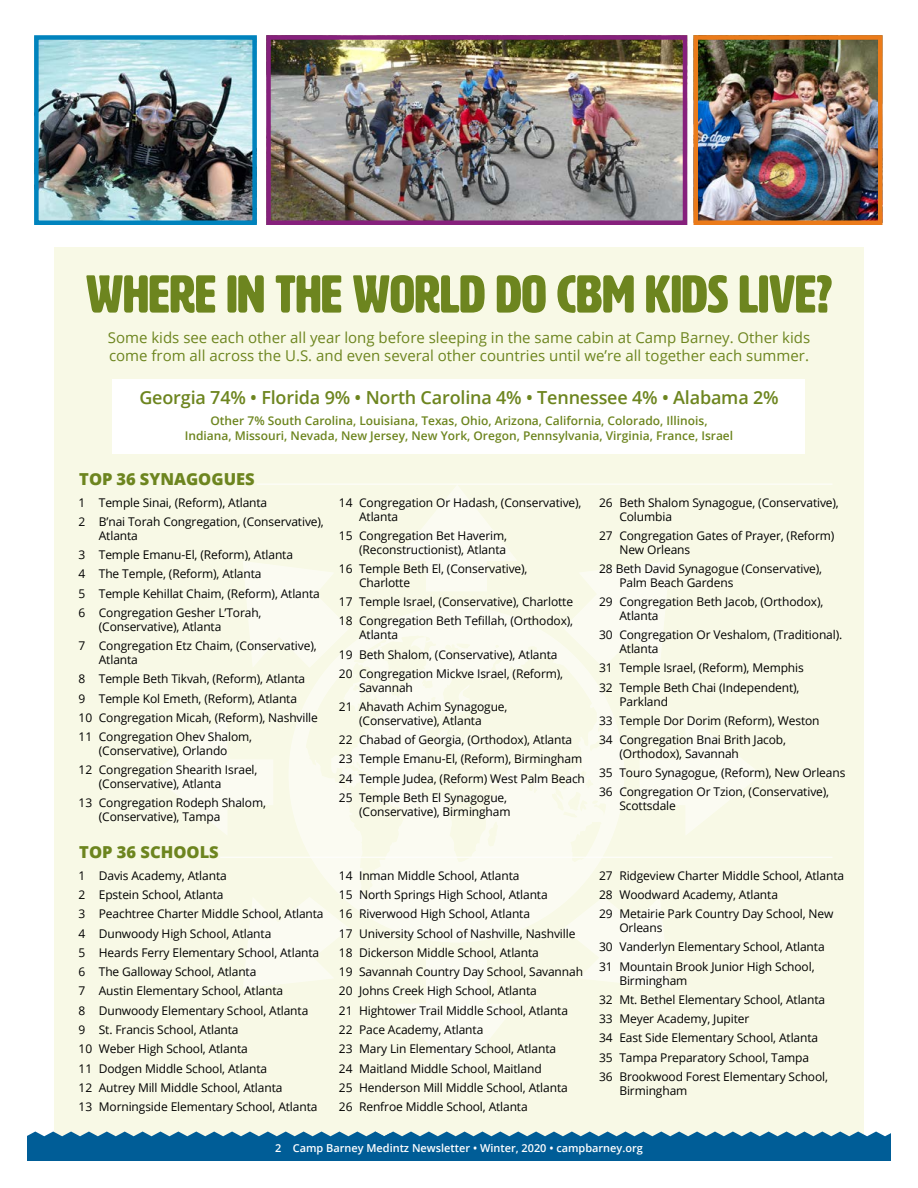
<style>
.page{position:relative;width:918px;height:1188px;background:#fff}
.page>*{position:absolute;margin:0;border:0;box-sizing:border-box;transform-origin:0 0}
.t1{font:52.5px "HWT Artz";color:#6d851f}
.t2{font:600 18px "Open Sans";letter-spacing:-.01em;color:#6d851f}
.t3{font:800 16.5px "Open Sans";color:#6d851f}
.t4{font:15px/18px "Open Sans";color:#6d851f}
.t5{font:12px/19.2px "Open Sans";letter-spacing:-.01em;color:#000}
.t6{font:600 12px/15px "Open Sans";color:#6d851f;text-align:center}
.t7{font:600 10.95px "Open Sans";color:#fff}
</style>
<div class="page">
<div style="left:54px;top:248px;width:810px;height:903px;background:#f8f9e6"></div>
<svg style="left:580px;top:561px;width:90px;height:105px"></svg>
<svg style="left:243px;top:561px;width:90px;height:105px"></svg>
<svg style="left:152px;top:715px;width:121px;height:119px"></svg>
<svg style="left:397px;top:958px;width:119px;height:121px"></svg>
<svg style="left:243px;top:898px;width:90px;height:90px"></svg>
<svg style="left:580px;top:898px;width:90px;height:90px"></svg>
<svg style="left:640px;top:715px;width:121px;height:119px"></svg>
<svg style="left:396px;top:486px;width:121px;height:105px"></svg>
<svg style="left:289px;top:607px;width:335px;height:336px;fill:#fbfbf2"></svg>
<div style="left:113px;top:379px;width:692px;height:75px;background:#fff"></div>
<hr style="left:257px;top:484px;width:576px;height:1px;background:#fff">
<hr style="left:220px;top:857px;width:612px;height:1px;background:#fff">
<img style="left:266px;top:35px;width:422px;height:190px">
<img style="left:34px;top:35px;width:223px;height:190px">
<img style="left:693px;top:35px;width:190px;height:190px">
<svg style="left:27px;top:1132px;width:864px;height:29px;background:#10679c"></svg>
<h1 class="t1" style="left:86px;top:267px;width:748px">WHERE IN THE WORLD DO CBM KIDS LIVE?</h1>
<p class="t4" style="left:108px;top:328px;width:704px">Some kids see each other all year long before sleeping in the same cabin at Camp Barney. Other kids come from all across the U.S. and even several other countries until we’re all together each summer.</p>
<h2 class="t2" style="left:139px;top:385px;width:641px">Georgia 74% • Florida 9% • North Carolina 4% • Tennessee 4% • Alabama 2%</h2>
<p class="t6" style="left:185px;top:413px;width:550px">Other 7% South Carolina, Louisiana, Texas, Ohio, Arizona, California, Colorado, Illinois,<br>Indiana, Missouri, Nevada, New Jersey, New York, Oregon, Pennsylvania, Virginia, France, Israel</p>
<h3 class="t3" style="left:79px;top:467px;width:177px">TOP 36 SYNAGOGUES</h3>
<p class="t5" style="left:79px;top:492px;width:247px">1 Temple Sinai, (Reform), Atlanta<br>2 B’nai Torah Congregation, (Conservative),</p>
<p class="t5" style="left:79px;top:526px;width:243px;text-indent:20px">Atlanta<br>3 Temple Emanu-El, (Reform), Atlanta<br>4 The Temple, (Reform), Atlanta<br>5 Temple Kehillat Chaim, (Reform), Atlanta<br>6 Congregation Gesher L’Torah,</p>
<p class="t5" style="left:79px;top:617px;width:240px;text-indent:20px">(Conservative), Atlanta<br>7 Congregation Etz Chaim, (Conservative),</p>
<p class="t5" style="left:79px;top:650px;width:241px;text-indent:20px">Atlanta<br>8 Temple Beth Tikvah, (Reform), Atlanta<br>9 Temple Kol Emeth, (Reform), Atlanta<br>10 Congregation Micah, (Reform), Nashville<br>11 Congregation Ohev Shalom,</p>
<p class="t5" style="left:79px;top:741px;width:180px;text-indent:20px">(Conservative), Orlando<br>12 Congregation Shearith Israel,</p>
<p class="t5" style="left:79px;top:774px;width:189px;text-indent:20px">(Conservative), Atlanta<br>13 Congregation Rodeph Shalom,</p>
<p class="t5" style="left:99px;top:807px;width:123px">(Conservative), Tampa</p>
<h3 class="t3" style="left:79px;top:840px;width:141px">TOP 36 SCHOOLS</h3>
<p class="t5" style="left:359px;top:495px;width:224px;line-height:13.8px;text-indent:-20px">14 Congregation Or Hadash, (Conservative),<br>Atlanta</p>
<p class="t5" style="left:339px;top:528px;width:170px;line-height:13.8px;text-align:right">15 Congregation Bet Haverim, (Reconstructionist), Atlanta</p>
<p class="t5" style="left:359px;top:561px;width:170px;line-height:13.8px;text-indent:-20px">16 Temple Beth El, (Conservative),<br>Charlotte</p>
<p class="t5" style="left:339px;top:592px;width:236px">17 Temple Israel, (Conservative), Charlotte<br>18 Congregation Beth Tefillah, (Orthodox),</p>
<p class="t5" style="left:339px;top:625px;width:226px;text-indent:20px">Atlanta<br>19 Beth Shalom, (Conservative), Atlanta<br>20 Congregation Mickve Israel, (Reform),</p>
<p class="t5" style="left:339px;top:677px;width:170px;text-indent:20px">Savannah<br>21 Ahavath Achim Synagogue,</p>
<p class="t5" style="left:339px;top:711px;width:248px;text-indent:20px">(Conservative), Atlanta<br>22 Chabad of Georgia, (Orthodox), Atlanta 23 Temple Emanu-El, (Reform), Birmingham 24 Temple Judea, (Reform) West Palm Beach 25 Temple Beth El Synagogue,</p>
<p class="t5" style="left:359px;top:802px;width:153px">(Conservative), Birmingham</p>
<p class="t5" style="left:619px;top:495px;width:221px;line-height:13.8px;text-indent:-20px">26 Beth Shalom Synagogue, (Conservative),<br>Columbia</p>
<p class="t5" style="left:619px;top:528px;width:217px;line-height:13.8px;text-indent:-20px">27 Congregation Gates of Prayer, (Reform)<br>New Orleans</p>
<p class="t5" style="left:619px;top:561px;width:204px;line-height:13.8px;text-indent:-20px">28 Beth David Synagogue (Conservative),<br>Palm Beach Gardens</p>
<p class="t5" style="left:619px;top:595px;width:205px;line-height:13.8px;text-indent:-20px">29 Congregation Beth Jacob, (Orthodox),<br>Atlanta</p>
<p class="t5" style="left:619px;top:628px;width:224px;line-height:13.8px;text-indent:-20px">30 Congregation Or Veshalom, (Traditional).<br>Atlanta</p>
<p class="t5" style="left:599px;top:658px;width:206px">31 Temple Israel, (Reform), Memphis<br>32 Temple Beth Chai (Independent),</p>
<p class="t5" style="left:599px;top:691px;width:222px;text-indent:20px">Parkland<br>33 Temple Dor Dorim (Reform), Weston<br>34 Congregation Bnai Brith Jacob,</p>
<p class="t5" style="left:599px;top:744px;width:248px;text-indent:20px">(Orthodox), Savannah<br>35 Touro Synagogue, (Reform), New Orleans<br>36 Congregation Or Tzion, (Conservative),</p>
<p class="t5" style="left:619px;top:796px;width:58px">Scottsdale</p>
<p class="t5" style="left:79px;top:866px;width:246px">1 Davis Academy, Atlanta<br>2 Epstein School, Atlanta<br>3 Peachtree Charter Middle School, Atlanta 4 Dunwoody High School, Atlanta<br>5 Heards Ferry Elementary School, Atlanta 6 The Galloway School, Atlanta<br>7 Austin Elementary School, Atlanta<br>8 Dunwoody Elementary School, Atlanta<br>9 St. Francis School, Atlanta<br>10 Weber High School, Atlanta<br>11 Dodgen Middle School, Atlanta<br>12 Autrey Mill Middle School, Atlanta<br>13 Morningside Elementary School, Atlanta</p>
<p class="t5" style="left:339px;top:866px;width:246px">14 Inman Middle School, Atlanta<br>15 North Springs High School, Atlanta<br>16 Riverwood High School, Atlanta<br>17 University School of Nashville, Nashville 18 Dickerson Middle School, Atlanta<br>19 Savannah Country Day School, Savannah 20 Johns Creek High School, Atlanta<br>21 Hightower Trail Middle School, Atlanta 22 Pace Academy, Atlanta<br>23 Mary Lin Elementary School, Atlanta<br>24 Maitland Middle School, Maitland<br>25 Henderson Mill Middle School, Atlanta 26 Renfroe Middle School, Atlanta</p>
<p class="t5" style="left:599px;top:866px;width:246px">27 Ridgeview Charter Middle School, Atlanta<br>28 Woodward Academy, Atlanta<br>29 Metairie Park Country Day School, New</p>
<p class="t5" style="left:599px;top:918px;width:227px;text-indent:20px">Orleans<br>30 Vanderlyn Elementary School, Atlanta<br>31 Mountain Brook Junior High School,</p>
<p class="t5" style="left:599px;top:970px;width:230px;text-indent:20px">Birmingham<br>32 Mt. Bethel Elementary School, Atlanta<br>33 Meyer Academy, Jupiter<br>34 East Side Elementary School, Atlanta<br>35 Tampa Preparatory School, Tampa<br>36 Brookwood Forest Elementary School,</p>
<p class="t5" style="left:619px;top:1081px;width:69px">Birmingham</p>
<p class="t7" style="left:275px;top:1140px;width:369px">2 Camp Barney Medintz Newsletter • Winter, 2020 • campbarney.org</p>
</div>
